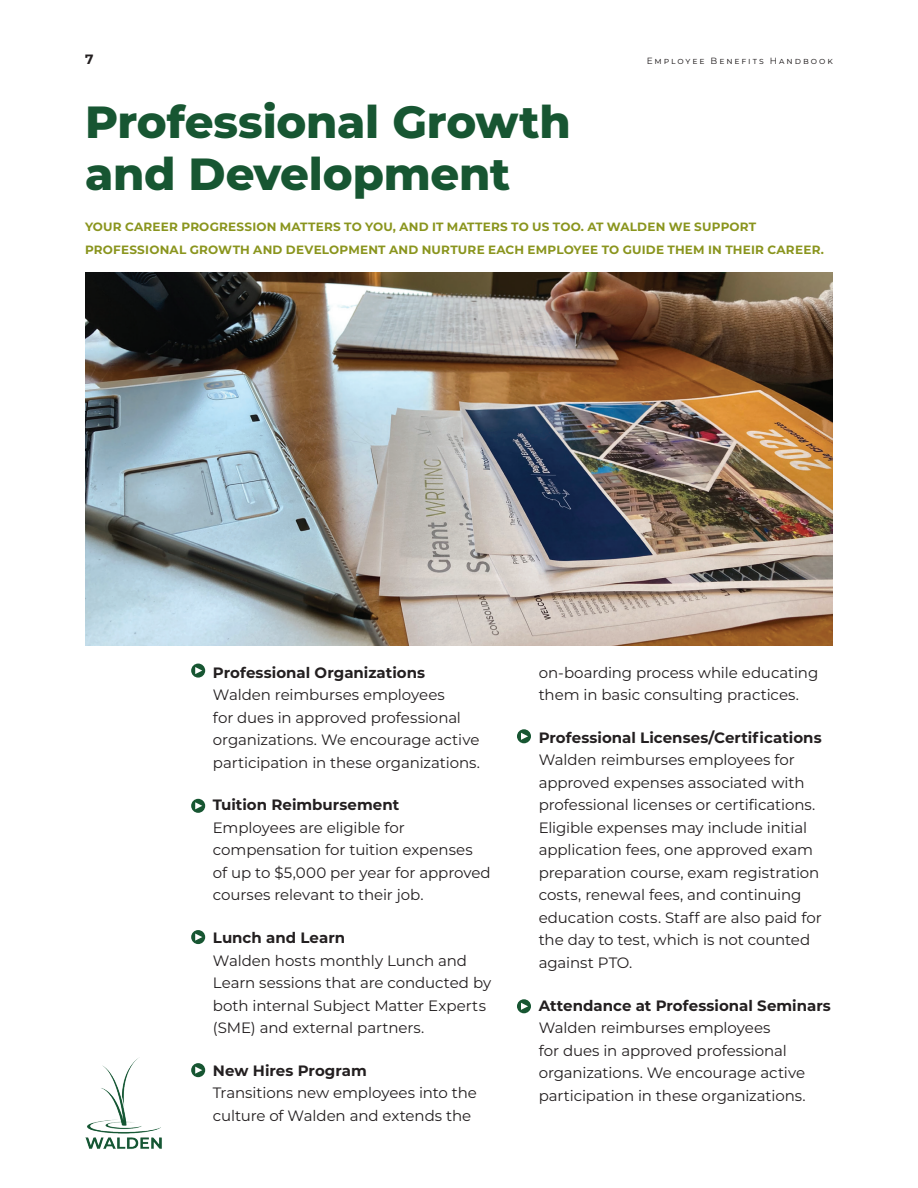
<style>
.page{position:relative;width:918px;height:1188px;background:#fff}
.page>*{position:absolute;margin:0;border:0;box-sizing:border-box;transform-origin:0 0}
.t1{font:800 45px/52.5px "Montserrat";letter-spacing:-.005em;color:#175632}
.t2{font:15px/22.5px "Montserrat";letter-spacing:-.005em;color:#231f20}
.t3{font:700 15px "Montserrat";color:#231f20}
.t4{font:700 13.5px "Montserrat";color:#231f20}
.t5{font:700 12px/22.5px "Montserrat";letter-spacing:.02em;color:#8a951e}
.t6{font:9px "Montserrat";letter-spacing:.215em;color:#231f20}
</style>
<div class="page">
<img style="left:85px;top:272px;width:748px;height:374px">
<img style="left:85px;top:1058px;width:77px;height:91px">
<div style="left:191px;top:664px;width:14px;height:14px;background:#175632;border-radius:50%"></div>
<svg style="left:195px;top:667px;width:7px;height:7px"></svg>
<div style="left:191px;top:799px;width:14px;height:14px;background:#175632;border-radius:50%"></div>
<svg style="left:195px;top:802px;width:7px;height:7px"></svg>
<div style="left:191px;top:930px;width:14px;height:14px;background:#175632;border-radius:50%"></div>
<svg style="left:195px;top:934px;width:7px;height:7px"></svg>
<div style="left:191px;top:1063px;width:14px;height:14px;background:#175632;border-radius:50%"></div>
<svg style="left:195px;top:1067px;width:7px;height:7px"></svg>
<div style="left:517px;top:729px;width:14px;height:14px;background:#175632;border-radius:50%"></div>
<svg style="left:521px;top:733px;width:7px;height:7px"></svg>
<div style="left:517px;top:999px;width:14px;height:14px;background:#175632;border-radius:50%"></div>
<svg style="left:521px;top:1003px;width:7px;height:7px"></svg>
<p class="t4" style="left:85px;top:50px;width:10px">7</p>
<p class="t6" style="left:647px;top:55px;width:188px">Employee Benefits Handbook</p>
<h1 class="t1" style="left:85px;top:95px;width:487px">Professional Growth and Development</h1>
<p class="t5" style="left:85px;top:215px;width:740px">YOUR CAREER PROGRESSION MATTERS TO YOU, AND IT MATTERS TO US TOO. AT WALDEN WE SUPPORT<br>PROFESSIONAL GROWTH AND DEVELOPMENT AND NURTURE EACH EMPLOYEE TO GUIDE THEM IN THEIR CAREER.</p>
<p class="t3" style="left:213px;top:661px;width:214px">Professional Organizations</p>
<p class="t2" style="left:213px;top:683px;width:269px">Walden reimburses employees<br>for dues in approved professional organizations. We encourage active participation in these organizations.</p>
<p class="t3" style="left:213px;top:794px;width:188px">Tuition Reimbursement</p>
<p class="t2" style="left:213px;top:816px;width:279px">Employees are eligible for compensation for tuition expenses of up to $5,000 per year for approved courses relevant to their job.</p>
<p class="t3" style="left:213px;top:927px;width:134px">Lunch and Learn</p>
<p class="t2" style="left:213px;top:949px;width:280px">Walden hosts monthly Lunch and Learn sessions that are conducted by both internal Subject Matter Experts (SME) and external partners.</p>
<p class="t3" style="left:213px;top:1060px;width:155px">New Hires Program</p>
<p class="t2" style="left:213px;top:1081px;width:266px">Transitions new employees into the culture of Walden and extends the</p>
<p class="t2" style="left:539px;top:661px;width:281px">on-boarding process while educating them in basic consulting practices.</p>
<p class="t3" style="left:539px;top:727px;width:284px">Professional Licenses/Certifications</p>
<p class="t2" style="left:539px;top:748px;width:285px">Walden reimburses employees for approved expenses associated with professional licenses or certifications.<br>Eligible expenses may include initial application fees, one approved exam preparation course, exam registration costs, renewal fees, and continuing education costs. Staff are also paid for the day to test, which is not counted against PTO.</p>
<p class="t3" style="left:539px;top:994px;width:294px">Attendance at Professional Seminars</p>
<p class="t2" style="left:539px;top:1016px;width:269px">Walden reimburses employees<br>for dues in approved professional organizations. We encourage active participation in these organizations.</p>
</div>
